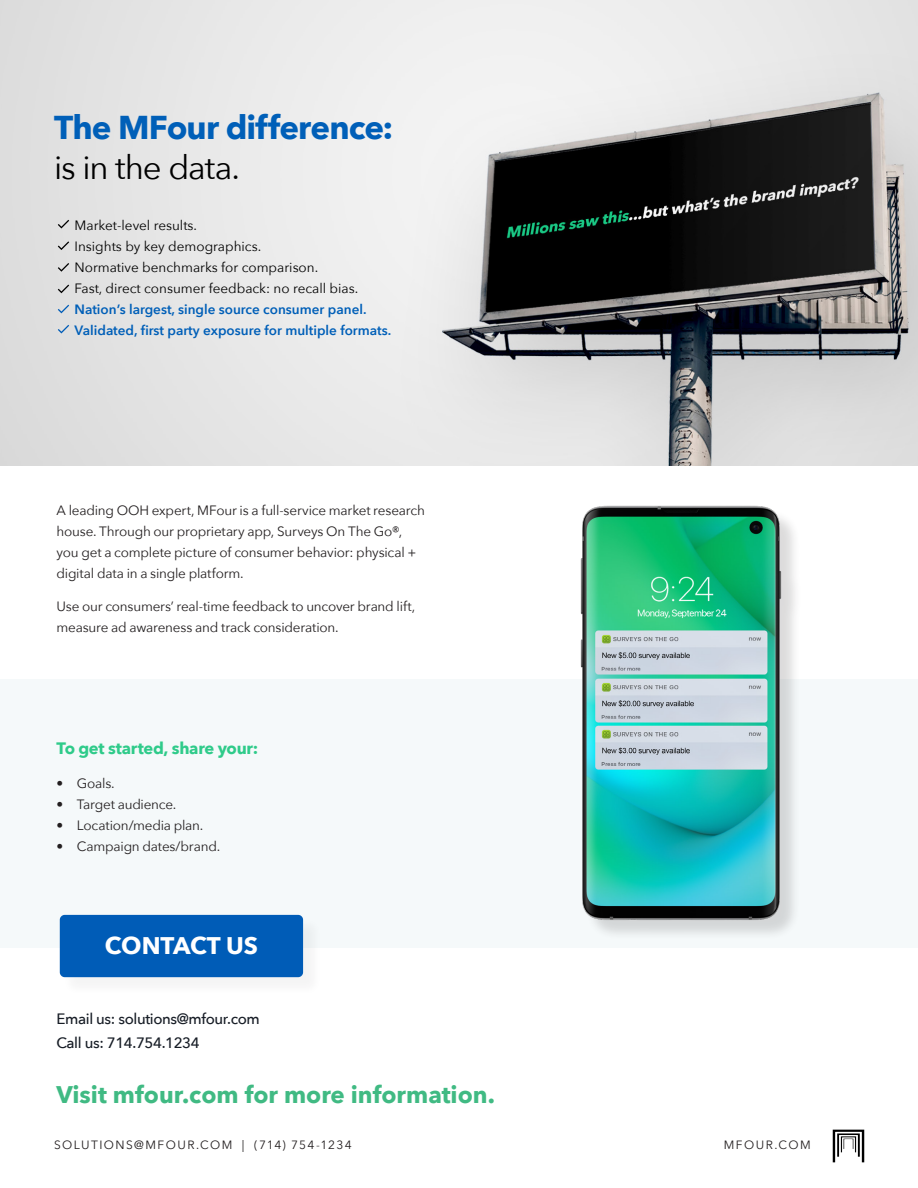
<style>
.page{position:relative;width:918px;height:1188px;background:#fff}
.page>*{position:absolute;margin:0;border:0;box-sizing:border-box;transform-origin:0 0}
.t1{font:700 33px "Avenir Next";letter-spacing:-.025em;color:#005fb8}
.t2{font:33px "Avenir Next";letter-spacing:-.03em;color:#000}
.t3{font:700 24px "Avenir Next";color:#40ba83}
.t4{font:700 24px "Avenir Next";letter-spacing:-.005em;color:#fff}
.t5{font:700 16.5px "Avenir Next";letter-spacing:-.015em;color:#2fcb8a}
.t6{font:500 15px "Avenir Next";letter-spacing:-.025em;color:#171d26}
.t7{font:13.5px/21px "Avenir Next";letter-spacing:-.015em;color:#231f20}
.Bullet_Points{font:13.5px "Avenir Next";color:#000}
.Bullet_Points-2{font:600 13.5px "Avenir Next";color:#005fb8}
.t8{font:12px "Avenir Next";letter-spacing:.115em;color:#231f20}
</style>
<div class="page">
<div style="left:0;top:679px;width:918px;height:269px;background:#f5f9fa"></div>
<div style="left:62px;top:917px;width:260px;height:79px;background:#fcfcfc"></div>
<div style="left:50px;top:905px;width:263px;height:82px;background:#fff;opacity:.05"></div>
<div style="left:60px;top:915px;width:243px;height:62px;background:#005cb7;border-radius:5px"></div>
<img style="left:832px;top:1129px;width:33px;height:34px">
<img style="left:0;top:0;width:918px;height:466px">
<div style="left:584px;top:509px;width:218px;height:431px;background:#231f20;opacity:.16"></div>
<img style="left:580px;top:505px;width:211px;height:435px">
<svg style="left:58px;top:220px;width:11px;height:9px"></svg>
<svg style="left:58px;top:241px;width:11px;height:9px"></svg>
<svg style="left:58px;top:263px;width:11px;height:9px"></svg>
<svg style="left:58px;top:285px;width:11px;height:8px"></svg>
<svg style="left:58px;top:305px;width:11px;height:8px"></svg>
<svg style="left:58px;top:325px;width:11px;height:9px"></svg>
<p class="t1" style="left:54px;top:99px;width:341px">The MFour difference:</p>
<p class="t2" style="left:54px;top:140px;width:187px">is in the data.</p>
<p class="Bullet_Points" style="left:75px;top:213px;width:124px">Market-level results.</p>
<p class="Bullet_Points" style="left:75px;top:234px;width:188px">Insights by key demographics.</p>
<p class="Bullet_Points" style="left:75px;top:255px;width:245px">Normative benchmarks for comparison.</p>
<p class="Bullet_Points" style="left:75px;top:276px;width:285px">Fast, direct consumer feedback: no recall bias.</p>
<p class="Bullet_Points-2" style="left:75px;top:297px;width:294px">Nation’s largest, single source consumer panel.</p>
<p class="Bullet_Points-2" style="left:75px;top:318px;width:318px">Validated, first party exposure for multiple formats.</p>
<p class="t7" style="left:57px;top:500px;width:370px">A leading OOH expert, MFour is a full-service market research house. Through our proprietary app, Surveys On The Go®, you get a complete picture of consumer behavior: physical + digital data in a single platform.</p>
<p class="t7" style="left:57px;top:596px;width:360px">Use our consumers’ real-time feedback to uncover brand lift, measure ad awareness and track consideration.</p>
<p class="t5" style="left:57px;top:734px;width:203px">To get started, share your:</p>
<p class="t7" style="left:57px;top:772px;width:60px">• Goals.</p>
<p class="t7" style="left:57px;top:793px;width:121px">• Target audience.</p>
<p class="t7" style="left:57px;top:814px;width:148px">• Location/media plan.</p>
<p class="t7" style="left:57px;top:835px;width:165px">• Campaign dates/brand.</p>
<p class="t4" style="left:105px;top:925px;width:155px">CONTACT US</p>
<p class="t6" style="left:57px;top:1006px;width:205px">Email us: solutions@mfour.com</p>
<p class="t6" style="left:57px;top:1030px;width:145px">Call us: 714.754.1234</p>
<p class="t3" style="left:57px;top:1073px;width:440px">Visit mfour.com for more information.</p>
<p class="t8" style="left:54px;top:1134px;width:299px">SOLUTIONS@MFOUR.COM | (714) 754-1234</p>
<p class="t8" style="left:724px;top:1134px;width:88px">MFOUR.COM</p>
</div>
